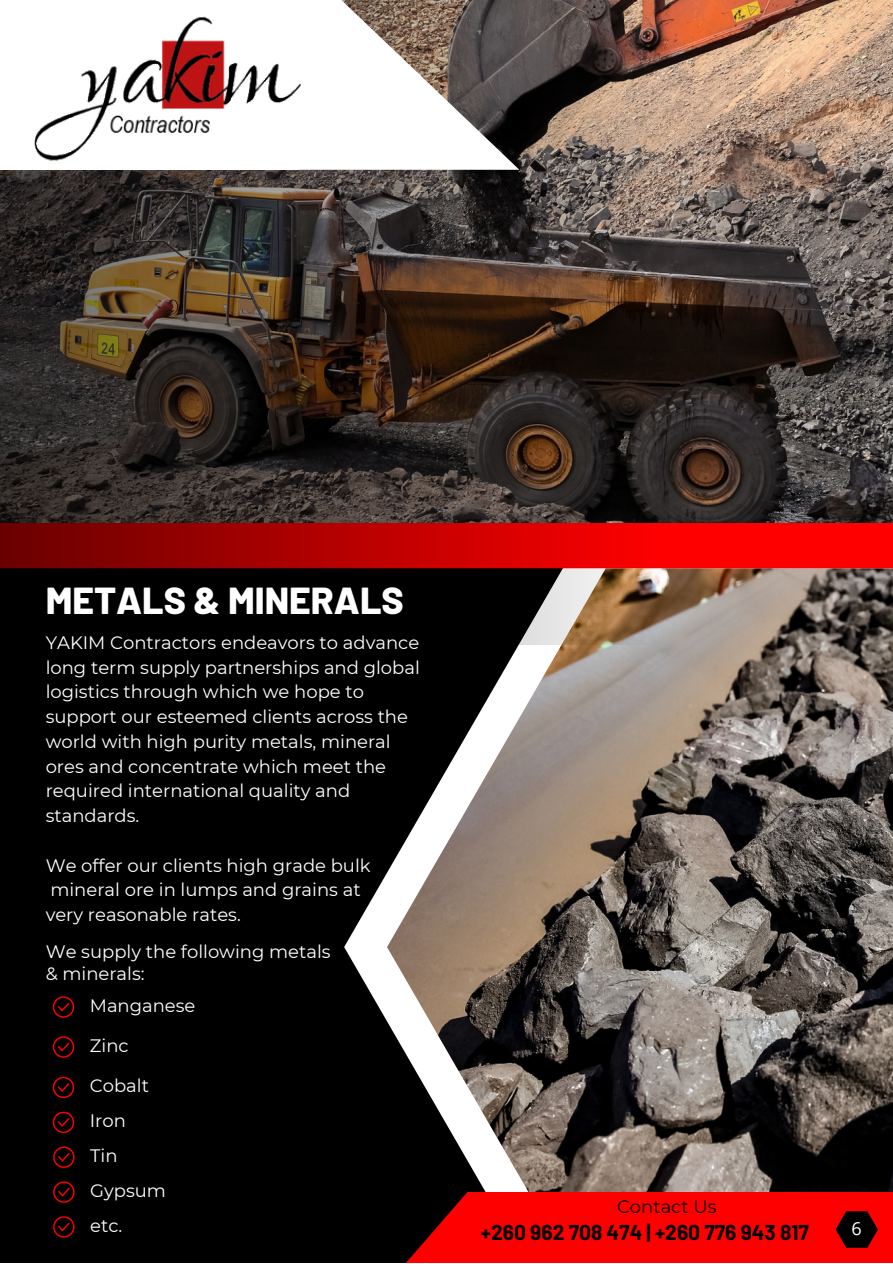
<style>
.page{position:relative;width:893px;height:1264px;background:#fff}
.page>*{position:absolute;margin:0;border:0;box-sizing:border-box;transform-origin:0 0}
.t1{font:800 37.5px "Barlow";color:#fff}
.t2{font:700 21px "Barlow";color:#000}
.t3{font:18px/24.8px "Montserrat";color:#fff}
.t4{font:18px "Montserrat";color:#000}
.t5{font:18px "Open Sans";color:#fff}
</style>
<div class="page">
<div style="left:0;top:0;width:892px;height:1262px;background:#000"></div>
<svg style="left:344px;top:873px;width:43px;height:148px"></svg>
<img style="left:387px;top:568px;width:505px;height:623px">
<img style="left:664px;top:0;width:228px;height:523px">
<div style="left:664px;top:523px;width:228px;height:45px;background:#f00"></div>
<img style="left:0;top:0;width:664px;height:644px">
<svg style="left:53px;top:996px;width:21px;height:21px"></svg>
<svg style="left:53px;top:1036px;width:21px;height:21px"></svg>
<svg style="left:53px;top:1076px;width:21px;height:22px"></svg>
<svg style="left:53px;top:1111px;width:21px;height:21px"></svg>
<div style="left:0;top:0;width:299px;height:169px;background:#fff"></div>
<svg style="left:299px;top:0;width:220px;height:170px"></svg>
<img style="left:34px;top:15px;width:266px;height:148px">
<svg style="left:53px;top:1146px;width:21px;height:21px"></svg>
<svg style="left:53px;top:1181px;width:21px;height:21px"></svg>
<svg style="left:53px;top:1216px;width:21px;height:21px"></svg>
<svg style="left:407px;top:1191px;width:485px;height:71px;fill:#f00"></svg>
<svg style="left:835px;top:1211px;width:42px;height:36px"></svg>
<h1 class="t1" style="left:46px;top:577px;width:359px">METALS &amp; MINERALS</h1>
<p class="t3" style="left:46px;top:630px;width:375px">YAKIM Contractors endeavors to advance long term supply partnerships and global logistics through which we hope to support our esteemed clients across the world with high purity metals, mineral ores and concentrate which meet the required international quality and standards.</p>
<p class="t3" style="left:46px;top:852px;width:326px">We offer our clients high grade bulk mineral ore in lumps and grains at very reasonable rates.</p>
<p class="t3" style="left:46px;top:941px;width:286px;line-height:21.3px">We supply the following metals &amp; minerals:</p>
<p class="t3" style="left:90px;top:993px;width:107px">Manganese</p>
<p class="t3" style="left:90px;top:1032px;width:40px">Zinc</p>
<p class="t3" style="left:90px;top:1068px;width:61px;line-height:34.8px">Cobalt<br>Iron<br>Tin</p>
<p class="t3" style="left:90px;top:1172px;width:77px;line-height:34.8px">Gypsum etc.</p>
<p class="t4" style="left:617px;top:1195px;width:101px">Contact Us</p>
<p class="t2" style="left:481px;top:1218px;width:329px">+260 962 708 474 | +260 776 943 817</p>
<p class="t5" style="left:851px;top:1215px;width:12px">6</p>
</div>
